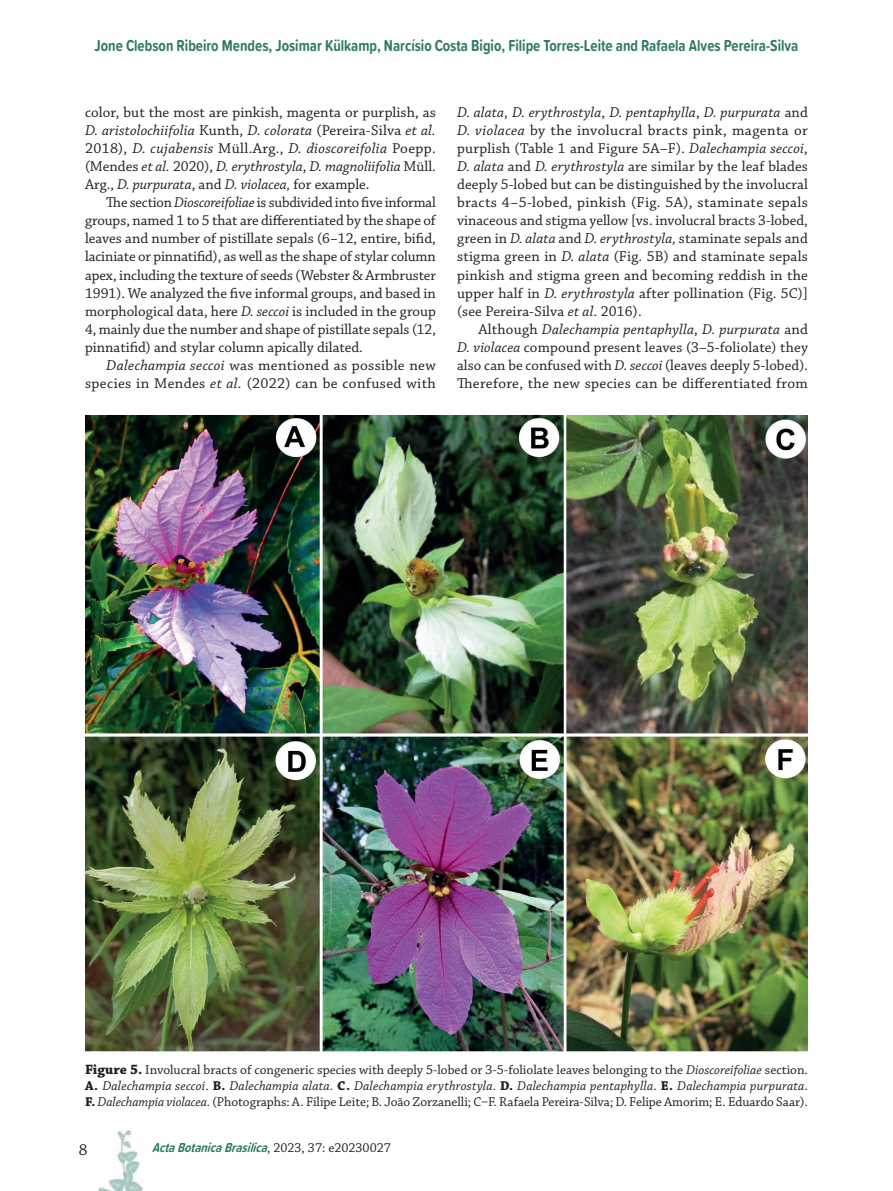
<style>
.page{position:relative;width:893px;height:1191px;background:#fff}
.page>*{position:absolute;margin:0;border:0;box-sizing:border-box;transform-origin:0 0}
.t1{font:700 16.5px "Proxima Soft Cond";color:#2f7b67;scale:.91 1}
.t2{font:16.5px "Chaparral Pro";color:#231f20}
.t3{font:15px/18px "Chaparral Pro";letter-spacing:.01em;color:#231f20;text-align:justify}
.t4{font:13.5px/16.2px "Chaparral Pro";letter-spacing:-.005em;color:#231f20;text-align:justify}
.t5{font:italic 700 13.5px "Proxima Soft Cond";color:#2f7b67;scale:.95 1}
.s1{font-style:italic}
.s2{font-weight:700;font-size:14.25px}
.s3{font-weight:700}
.s4{font-family:"Chaparral Pro";font-weight:400;font-style:normal;color:#231f20}
</style>
<div class="page">
<img style="left:98px;top:1130px;width:45px;height:61px">
<img style="left:85px;top:415px;width:723px;height:636px">
<p class="t1" style="left:95px;top:33px;width:775px">Jone Clebson Ribeiro Mendes, Josimar Külkamp, Narcísio Costa Bigio, Filipe Torres-Leite and Rafaela Alves Pereira-Silva</p>
<p class="t3" style="left:85px;top:104px;width:352px">color, but the most are pinkish, magenta or purplish, as <span class="s1">D. aristolochiifolia</span> Kunth, <span class="s1">D. colorata</span> (Pereira-Silva <span class="s1">et al.<br></span>2018), <span class="s1">D. cujabensis</span> Müll.Arg., <span class="s1">D. dioscoreifolia</span> Poepp. (Mendes <span class="s1">et al.</span> 2020), <span class="s1">D. erythrostyla</span>, <span class="s1">D. magnoliifolia</span> Müll.<br>Arg., <span class="s1">D. purpurata</span>, and <span class="s1">D. violacea,</span> for example.</p>
<p class="t3" style="left:85px;top:194px;width:352px;text-indent:21px">The section <span class="s1">Dioscoreifoliae</span> is subdivided into five informal groups, named 1 to 5 that are differentiated by the shape of leaves and number of pistillate sepals (6−12, entire, bifid, laciniate or pinnatifid), as well as the shape of stylar column apex, including the texture of seeds (Webster &amp; Armbruster 1991). We analyzed the five informal groups, and based in morphological data, here <span class="s1">D. seccoi</span> is included in the group 4, mainly due the number and shape of pistillate sepals (12, pinnatifid) and stylar column apically dilated.</p>
<p class="t3" style="left:85px;top:356px;width:352px;text-align:right"><span class="s1">Dalechampia seccoi</span> was mentioned as possible new species in Mendes <span class="s1">et al.</span> (2022) can be confused with</p>
<p class="t3" style="left:457px;top:104px;width:352px"><span class="s1">D. alata</span>, <span class="s1">D. erythrostyla</span>, <span class="s1">D. pentaphylla</span>, <span class="s1">D. purpurata</span> and <span class="s1">D. violacea</span> by the involucral bracts pink, magenta or purplish (Table 1 and Figure 5A–F). <span class="s1">Dalechampia seccoi</span>, <span class="s1">D. alata</span> and <span class="s1">D. erythrostyla</span> are similar by the leaf blades deeply 5-lobed but can be distinguished by the involucral bracts 4−5-lobed, pinkish (Fig. 5A), staminate sepals vinaceous and stigma yellow [vs. involucral bracts 3-lobed, green in <span class="s1">D. alata</span> and <span class="s1">D. erythrostyla,</span> staminate sepals and stigma green in <span class="s1">D. alata</span> (Fig. 5B) and staminate sepals pinkish and stigma green and becoming reddish in the upper half in <span class="s1">D. erythrostyla</span> after pollination (Fig. 5C)] (see Pereira-Silva <span class="s1">et al</span>. 2016).</p>
<p class="t3" style="left:457px;top:320px;width:352px;text-indent:21px">Although <span class="s1">Dalechampia pentaphylla</span>, <span class="s1">D. purpurata</span> and <span class="s1">D. violacea</span> compound present leaves (3–5-foliolate) they also can be confused with <span class="s1">D. seccoi</span> (leaves deeply 5-lobed).<br>Therefore, the new species can be differentiated from</p>
<p class="t4" style="left:85px;top:1061px;width:724px"><span class="s2">Figure 5.</span> Involucral bracts of congeneric species with deeply 5-lobed or 3-5-foliolate leaves belonging to the <span class="s1">Dioscoreifoliae</span> section.<br><span class="s3">A.</span> <span class="s1">Dalechampia seccoi</span>. <span class="s3">B.</span> <span class="s1">Dalechampia alata</span>. <span class="s3">C.</span> <span class="s1">Dalechampia erythrostyla</span>. <span class="s3">D.</span> <span class="s1">Dalechampia pentaphylla</span>. <span class="s3">E.</span> <span class="s1">Dalechampia purpurata</span>.<br><span class="s3">F.</span> <span class="s1">Dalechampia violacea.</span> (Photographs: A. Filipe Leite; B. João Zorzanelli; C‒F. Rafaela Pereira-Silva; D. Felipe Amorim; E. Eduardo Saar).</p>
<p class="t2" style="left:79px;top:1141px;width:10px">8</p>
<p class="t5" style="left:152px;top:1137px;width:253px">ActaBotanicaBrasilica<span class="s4">, 2 0 2 3 , 3 7 : e 2 0 2 3 0 0 2 7</span></p>
</div>
